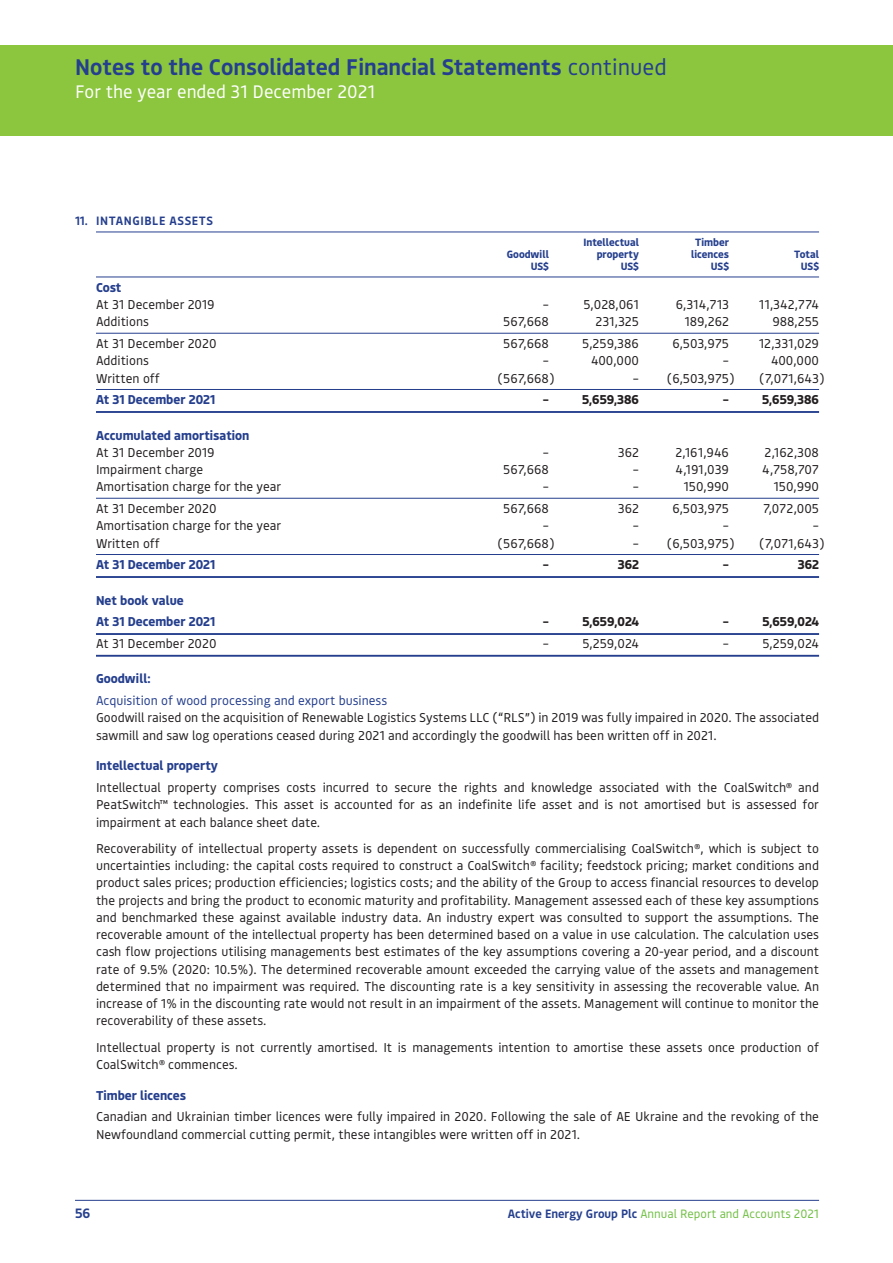
<style>
.page{position:relative;width:893px;height:1263px;background:#fff}
.page>*{position:absolute;margin:0;border:0;box-sizing:border-box;transform-origin:0 0}
.t1{font:600 22.5px "Bould";color:#253f8e}
.t2{font:18px "Bould";color:#fff}
.t3{font:600 13.5px "Bould";color:#253f8e}
.t4{font:12.75px/17.2px "Bould";color:#231f20}
.t5{font:700 12.75px/21.8px "Bould";color:#253f8e}
.t6{font:700 12.75px "Bould";color:#231f20}
.t7{font:12.75px "Bould";color:#253f8e}
.t8{font:12px "Bould";color:#71bf44}
.t9{font:600 12px "Bould";letter-spacing:.05em;color:#253f8e}
.t10{font:700 10.5px "Bould";color:#253f8e}
.s1{font-weight:400}
.s2{font-weight:600;color:#253f8e}
</style>
<div class="page">
<div style="left:0;top:45px;width:893px;height:90px;background:#8bc63e"></div>
<hr style="left:75px;top:1200px;width:744px;height:1px;background:#253f8e">
<hr style="left:96px;top:232px;width:723px;height:1px;background:#253f8e">
<hr style="left:96px;top:277px;width:723px;height:1px;background:#253f8e">
<hr style="left:96px;top:333px;width:723px;height:1px;background:#253f8e">
<hr style="left:96px;top:389px;width:723px;height:1px;background:#253f8e">
<hr style="left:96px;top:411px;width:723px;height:2px;background:#253f8e">
<hr style="left:96px;top:498px;width:723px;height:1px;background:#253f8e">
<hr style="left:96px;top:554px;width:723px;height:1px;background:#253f8e">
<hr style="left:96px;top:576px;width:723px;height:2px;background:#253f8e">
<hr style="left:96px;top:633px;width:723px;height:2px;background:#253f8e">
<hr style="left:96px;top:655px;width:723px;height:2px;background:#253f8e">
<h1 class="t1" style="left:75px;top:57px;width:593px">Notes to the Consolidated Financial Statements <span class="s1">continued</span></h1>
<h2 class="t2" style="left:75px;top:83px;width:302px">For the year ended 31 December 2021</h2>
<p class="t9" style="left:75px;top:216px;width:140px">11. INTANGIBLE ASSETS</p>
<p class="t10" style="left:583px;top:238px;width:57px">Intellectual</p>
<p class="t10" style="left:695px;top:238px;width:35px">Timber</p>
<p class="t10" style="left:507px;top:250px;width:44px">Goodwill</p>
<p class="t10" style="left:597px;top:250px;width:44px">property</p>
<p class="t10" style="left:691px;top:250px;width:39px">licences</p>
<p class="t10" style="left:794px;top:250px;width:26px">Total</p>
<p class="t10" style="left:531px;top:262px;width:20px">US$</p>
<p class="t10" style="left:621px;top:262px;width:20px">US$</p>
<p class="t10" style="left:711px;top:262px;width:20px">US$</p>
<p class="t10" style="left:801px;top:262px;width:20px">US$</p>
<p class="t5" style="left:96px;top:277px;width:27px">Cost</p>
<p class="t4" style="left:96px;top:297px;width:120px">At 31 December 2019</p>
<p class="t4" style="left:543px;top:297px;width:8px">–</p>
<p class="t4" style="left:583px;top:297px;width:57px">5,028,061</p>
<p class="t4" style="left:676px;top:297px;width:55px">6,314,713</p>
<p class="t4" style="left:759px;top:297px;width:62px">11,342,774</p>
<p class="t4" style="left:96px;top:314px;width:54px">Additions</p>
<p class="t4" style="left:503px;top:314px;width:47px">567,668</p>
<p class="t4" style="left:595px;top:314px;width:45px">231,325</p>
<p class="t4" style="left:684px;top:314px;width:46px">189,262</p>
<p class="t4" style="left:772px;top:314px;width:48px">988,255</p>
<p class="t4" style="left:96px;top:336px;width:122px">At 31 December 2020</p>
<p class="t4" style="left:503px;top:336px;width:47px">567,668</p>
<p class="t4" style="left:582px;top:336px;width:58px">5,259,386</p>
<p class="t4" style="left:672px;top:336px;width:58px">6,503,975</p>
<p class="t4" style="left:759px;top:336px;width:62px">12,331,029</p>
<p class="t4" style="left:96px;top:353px;width:54px">Additions</p>
<p class="t4" style="left:543px;top:353px;width:8px">–</p>
<p class="t4" style="left:591px;top:353px;width:49px">400,000</p>
<p class="t4" style="left:723px;top:353px;width:8px">–</p>
<p class="t4" style="left:771px;top:353px;width:49px">400,000</p>
<p class="t4" style="left:96px;top:370px;width:65px">Written off</p>
<p class="t4" style="left:498px;top:370px;width:58px">(567,668)</p>
<p class="t4" style="left:633px;top:370px;width:103px">– (6,503,975)</p>
<p class="t4" style="left:759px;top:370px;width:67px">(7,071,643)</p>
<p class="t5" style="left:96px;top:390px;width:121px">At 31 December 2021</p>
<p class="t6" style="left:543px;top:394px;width:8px">–</p>
<p class="t6" style="left:582px;top:394px;width:58px">5,659,386</p>
<p class="t6" style="left:723px;top:394px;width:8px">–</p>
<p class="t6" style="left:762px;top:394px;width:58px">5,659,386</p>
<p class="t5" style="left:96px;top:425px;width:155px">Accumulated amortisation</p>
<p class="t4" style="left:96px;top:444px;width:120px">At 31 December 2019</p>
<p class="t4" style="left:543px;top:444px;width:8px">–</p>
<p class="t4" style="left:618px;top:444px;width:23px">362</p>
<p class="t4" style="left:675px;top:444px;width:55px">2,161,946</p>
<p class="t4" style="left:764px;top:444px;width:56px">2,162,308</p>
<p class="t4" style="left:96px;top:462px;width:109px">Impairment charge</p>
<p class="t4" style="left:503px;top:462px;width:47px">567,668</p>
<p class="t4" style="left:633px;top:462px;width:8px">–</p>
<p class="t4" style="left:676px;top:462px;width:55px">4,191,039</p>
<p class="t4" style="left:762px;top:462px;width:58px">4,758,707</p>
<p class="t4" style="left:96px;top:479px;width:187px">Amortisation charge for the year</p>
<p class="t4" style="left:543px;top:479px;width:8px">–</p>
<p class="t4" style="left:633px;top:479px;width:8px">–</p>
<p class="t4" style="left:683px;top:479px;width:47px">150,990</p>
<p class="t4" style="left:773px;top:479px;width:47px">150,990</p>
<p class="t4" style="left:96px;top:501px;width:122px">At 31 December 2020</p>
<p class="t4" style="left:503px;top:501px;width:47px">567,668</p>
<p class="t4" style="left:618px;top:501px;width:23px">362</p>
<p class="t4" style="left:672px;top:501px;width:58px">6,503,975</p>
<p class="t4" style="left:763px;top:501px;width:58px">7,072,005</p>
<p class="t4" style="left:96px;top:518px;width:187px">Amortisation charge for the year</p>
<p class="t4" style="left:543px;top:518px;width:8px">–</p>
<p class="t4" style="left:633px;top:518px;width:8px">–</p>
<p class="t4" style="left:723px;top:518px;width:8px">–</p>
<p class="t4" style="left:813px;top:518px;width:8px">–</p>
<p class="t4" style="left:96px;top:535px;width:65px">Written off</p>
<p class="t4" style="left:498px;top:535px;width:58px">(567,668)</p>
<p class="t4" style="left:633px;top:535px;width:103px">– (6,503,975)</p>
<p class="t4" style="left:759px;top:535px;width:67px">(7,071,643)</p>
<p class="t5" style="left:96px;top:555px;width:121px">At 31 December 2021</p>
<p class="t6" style="left:543px;top:559px;width:8px">–</p>
<p class="t6" style="left:618px;top:559px;width:23px">362</p>
<p class="t6" style="left:723px;top:559px;width:8px">–</p>
<p class="t6" style="left:798px;top:559px;width:23px">362</p>
<p class="t5" style="left:96px;top:590px;width:121px">Net book value<br>At 31 December 2021</p>
<p class="t6" style="left:543px;top:616px;width:8px">–</p>
<p class="t6" style="left:582px;top:616px;width:58px">5,659,024</p>
<p class="t6" style="left:723px;top:616px;width:8px">–</p>
<p class="t6" style="left:762px;top:616px;width:58px">5,659,024</p>
<p class="t4" style="left:96px;top:636px;width:122px">At 31 December 2020</p>
<p class="t4" style="left:543px;top:636px;width:8px">–</p>
<p class="t4" style="left:582px;top:636px;width:58px">5,259,024</p>
<p class="t4" style="left:723px;top:636px;width:8px">–</p>
<p class="t4" style="left:762px;top:636px;width:58px">5,259,024</p>
<p class="t5" style="left:96px;top:669px;width:56px">Goodwill:</p>
<p class="t7" style="left:96px;top:695px;width:293px">Acquisition of wood processing and export business</p>
<p class="t4" style="left:96px;top:710px;width:725px">Goodwill raised on the acquisition of Renewable Logistics Systems LLC (“RLS”) in 2019 was fully impaired in 2020. The associated sawmill and saw log operations ceased during 2021 and accordingly the goodwill has been written off in 2021.</p>
<p class="t5" style="left:96px;top:756px;width:124px">Intellectual property</p>
<p class="t4" style="left:96px;top:780px;width:724px;text-align:justify">Intellectual property comprises costs incurred to secure the rights and knowledge associated with the CoalSwitch® and PeatSwitch™ technologies. This asset is accounted for as an indefinite life asset and is not amortised but is assessed for impairment at each balance sheet date.</p>
<p class="t4" style="left:96px;top:840px;width:725px;text-align:justify">Recoverability of intellectual property assets is dependent on successfully commercialising CoalSwitch®, which is subject to uncertainties including: the capital costs required to construct a CoalSwitch® facility; feedstock pricing; market conditions and product sales prices; production efficiencies; logistics costs; and the ability of the Group to access financial resources to develop the projects and bring the product to economic maturity and profitability. Management assessed each of these key assumptions and benchmarked these against available industry data. An industry expert was consulted to support the assumptions. The recoverable amount of the intellectual property has been determined based on a value in use calculation. The calculation uses cash flow projections utilising managements best estimates of the key assumptions covering a 20-year period, and a discount rate of 9.5% (2020: 10.5%). The determined recoverable amount exceeded the carrying value of the assets and management determined that no impairment was required. The discounting rate is a key sensitivity in assessing the recoverable value. An increase of 1% in the discounting rate would not result in an impairment of the assets. Management will continue to monitor the recoverability of these assets.</p>
<p class="t4" style="left:96px;top:1039px;width:724px">Intellectual property is not currently amortised. It is managements intention to amortise these assets once production of<br>CoalSwitch® commences.</p>
<p class="t5" style="left:96px;top:1085px;width:92px">Timber licences</p>
<p class="t4" style="left:96px;top:1109px;width:725px">Canadian and Ukrainian timber licences were fully impaired in 2020. Following the sale of AE Ukraine and the revoking of the<br>Newfoundland commercial cutting permit, these intangibles were written off in 2021.</p>
<p class="t3" style="left:75px;top:1207px;width:17px">56</p>
<p class="t8" style="left:508px;top:1208px;width:313px"><span class="s2">Active Energy Group Plc</span> Annual Report and Accounts 2021</p>
</div>
